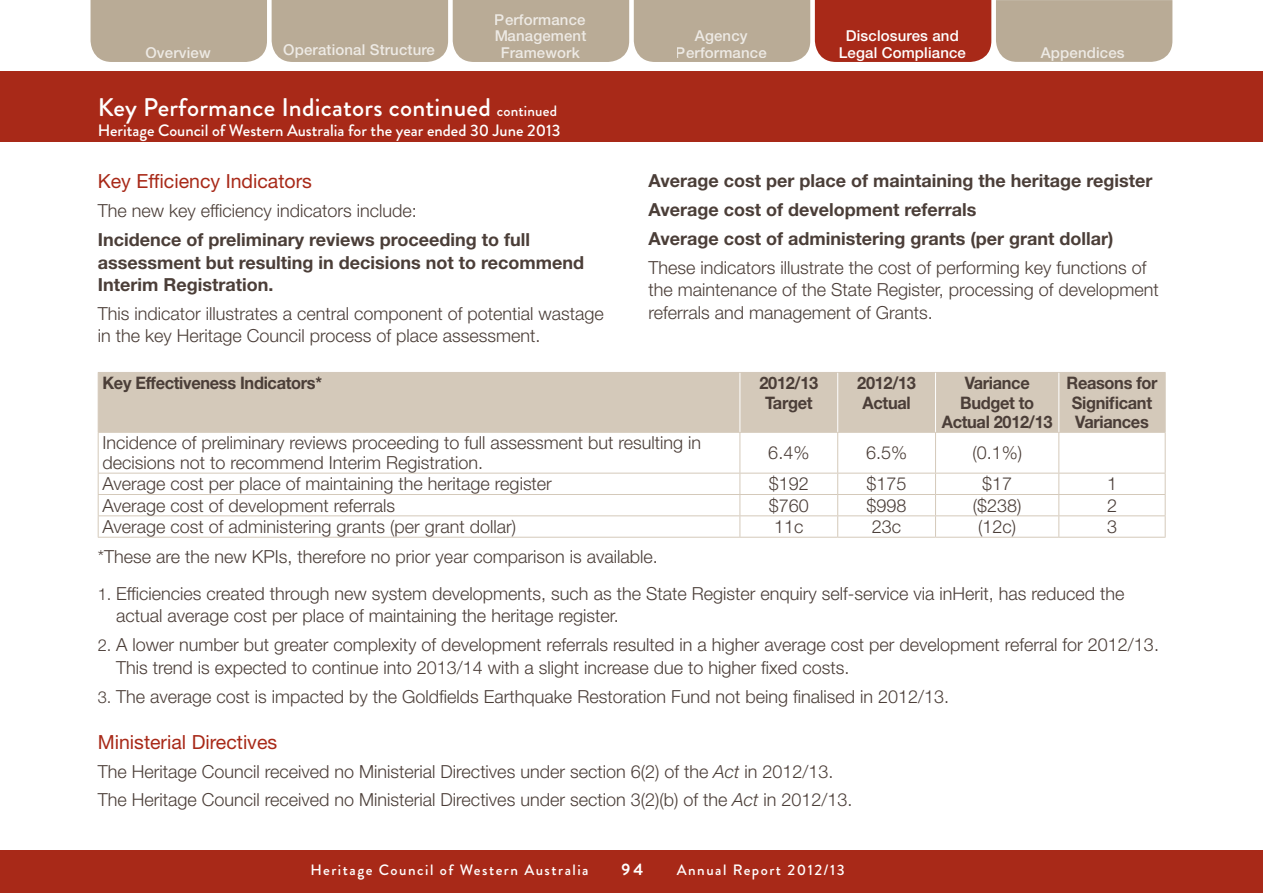
<style>
.page{position:relative;width:1263px;height:893px;background:#fff}
.page>*{position:absolute;margin:0;border:0;box-sizing:border-box;transform-origin:0 0}
.t1{font:500 25.5px "Brandon Grotesque";letter-spacing:.01em;color:#fff}
.t2{font:19.5px "Helvetica Neue LT Std";color:#a82918}
.t3{font:300 18px/22.5px "Helvetica Neue LT Std";color:#4b3e38}
.t4{font:700 18px/22.5px "Helvetica Neue LT Std";color:#4b3e38}
.t5{font:700 17.25px/19.5px "Helvetica Neue LT Std";letter-spacing:-.02em;color:#4b3e38;text-align:center;scale:.95 1}
.t6{font:500 16.5px "Brandon Grotesque";color:#fff}
.t7{font:700 16.5px "Brandon Grotesque";color:#fff}
.t8{font:500 15px/16.5px "Helvetica Neue LT Std";letter-spacing:.01em;color:#fff;text-align:center}
.t9{font:500 15px "Brandon Grotesque";letter-spacing:.1em;color:#fff}
.s1{font-size:15px}
.s2{font-size:16.5px}
.s3{font-style:italic}
</style>
<div class="page">
<div style="left:0;top:72px;width:1263px;height:70px;background:#a82918"></div>
<div style="left:0;top:850px;width:1263px;height:43px;background:#a82918"></div>
<div style="left:99px;top:373px;width:1066px;height:59px;background:#d4c9ba"></div>
<hr style="left:740px;top:372px;width:98px;height:1px;background:#d4c9ba">
<hr style="left:838px;top:372px;width:97px;height:1px;background:#d4c9ba">
<hr style="left:935px;top:372px;width:124px;height:1px;background:#d4c9ba">
<hr style="left:1059px;top:372px;width:106px;height:1px;background:#d4c9ba">
<hr style="left:1165px;top:373px;width:1px;height:59px;background:#d4c9ba">
<hr style="left:98px;top:433px;width:1px;height:40px;background:#d4c9ba">
<hr style="left:740px;top:432px;width:98px;height:1px;background:#d4c9ba">
<hr style="left:739px;top:433px;width:1px;height:40px;background:#d4c9ba">
<hr style="left:838px;top:432px;width:97px;height:1px;background:#d4c9ba">
<hr style="left:837px;top:433px;width:1px;height:40px;background:#d4c9ba">
<hr style="left:935px;top:432px;width:124px;height:1px;background:#d4c9ba">
<hr style="left:935px;top:433px;width:1px;height:40px;background:#d4c9ba">
<hr style="left:1059px;top:432px;width:106px;height:1px;background:#d4c9ba">
<hr style="left:1058px;top:433px;width:1px;height:40px;background:#d4c9ba">
<hr style="left:1165px;top:433px;width:1px;height:40px;background:#d4c9ba">
<hr style="left:98px;top:473px;width:642px;height:1px;background:#d4c9ba">
<hr style="left:740px;top:473px;width:98px;height:1px;background:#d4c9ba">
<hr style="left:838px;top:473px;width:97px;height:1px;background:#d4c9ba">
<hr style="left:935px;top:473px;width:124px;height:1px;background:#d4c9ba">
<hr style="left:1059px;top:473px;width:106px;height:1px;background:#d4c9ba">
<hr style="left:98px;top:494px;width:642px;height:1px;background:#d4c9ba">
<hr style="left:740px;top:494px;width:98px;height:1px;background:#d4c9ba">
<hr style="left:838px;top:494px;width:97px;height:1px;background:#d4c9ba">
<hr style="left:935px;top:494px;width:124px;height:1px;background:#d4c9ba">
<hr style="left:1059px;top:494px;width:106px;height:1px;background:#d4c9ba">
<hr style="left:98px;top:515px;width:642px;height:1px;background:#d4c9ba">
<svg style="left:98px;top:473px;width:1px;height:64px"></svg>
<hr style="left:740px;top:515px;width:98px;height:1px;background:#d4c9ba">
<svg style="left:739px;top:473px;width:1px;height:64px"></svg>
<hr style="left:838px;top:515px;width:97px;height:1px;background:#d4c9ba">
<svg style="left:837px;top:473px;width:1px;height:64px"></svg>
<hr style="left:935px;top:515px;width:124px;height:1px;background:#d4c9ba">
<svg style="left:935px;top:473px;width:1px;height:64px"></svg>
<hr style="left:1059px;top:515px;width:106px;height:1px;background:#d4c9ba">
<svg style="left:1058px;top:473px;width:1px;height:64px"></svg>
<svg style="left:1165px;top:473px;width:1px;height:64px"></svg>
<hr style="left:98px;top:537px;width:642px;height:1px;background:#d4c9ba">
<hr style="left:740px;top:537px;width:98px;height:1px;background:#d4c9ba">
<hr style="left:838px;top:537px;width:97px;height:1px;background:#d4c9ba">
<hr style="left:935px;top:537px;width:124px;height:1px;background:#d4c9ba">
<hr style="left:1059px;top:537px;width:106px;height:1px;background:#d4c9ba">
<hr style="left:837px;top:373px;width:1px;height:59px;background:#fff">
<hr style="left:935px;top:373px;width:1px;height:59px;background:#fff">
<hr style="left:1058px;top:373px;width:1px;height:59px;background:#fff">
<hr style="left:98px;top:372px;width:642px;height:1px;background:#d4c9ba">
<hr style="left:98px;top:373px;width:1px;height:59px;background:#d4c9ba">
<hr style="left:98px;top:432px;width:642px;height:1px;background:#d4c9ba">
<hr style="left:739px;top:373px;width:1px;height:59px;background:#fff">
<svg style="left:91px;top:0;width:1081px;height:62px;background:#b89985"></svg>
<p class="t8" style="left:494px;top:11px;width:94px">Performance<br>Management<br>Framework</p>
<p class="t8" style="left:676px;top:27px;width:92px">Agency<br>Performance</p>
<p class="t8" style="left:846px;top:27px;width:114px">Disclosures and</p>
<p class="t8" style="left:283px;top:41px;width:153px">Operational Structure</p>
<p class="t8" style="left:145px;top:44px;width:67px">Overview</p>
<p class="t8" style="left:839px;top:44px;width:129px">Legal Compliance</p>
<p class="t8" style="left:1041px;top:44px;width:85px">Appendices</p>
<h1 class="t1" style="left:98px;top:89px;width:461px">Key Performance Indicators continued <span class="s1">continued</span></h1>
<p class="t6" style="left:98px;top:119px;width:464px">Heritage Council of Western Australia for the year ended 30 June 2013</p>
<p class="t2" style="left:98px;top:170px;width:216px">Key Efficiency Indicators</p>
<p class="t3" style="left:98px;top:199px;width:321px">The new key efficiency indicators include:</p>
<p class="t4" style="left:98px;top:228px;width:488px">Incidence of preliminary reviews proceeding to full assessment but resulting in decisions not to recommend<br>Interim Registration.</p>
<p class="t3" style="left:98px;top:302px;width:508px">This indicator illustrates a central component of potential wastage in the key Heritage Council process of place assessment.</p>
<p class="t4" style="left:648px;top:166px;width:505px;line-height:28.8px">Average cost per place of maintaining the heritage register<br>Average cost of development referrals<br>Average cost of administering grants (per grant dollar)</p>
<p class="t3" style="left:648px;top:256px;width:512px">These indicators illustrate the cost of performing key functions of the maintenance of the State Register, processing of development referrals and management of Grants.</p>
<p class="t5" style="left:102px;top:373px;width:233px">Key Effectiveness Indicators*</p>
<p class="t5" style="left:759px;top:373px;width:63px">2012/13<br>Target</p>
<p class="t5" style="left:857px;top:373px;width:63px">2012/13<br>Actual</p>
<p class="t5" style="left:942px;top:373px;width:118px">Variance<br>Budget to<br>Actual 2012/13</p>
<p class="t5" style="left:1066px;top:373px;width:97px">Reasons for<br>Significant<br>Variances</p>
<p class="t3" style="left:102px;top:433px;width:600px;line-height:19.5px">Incidence of preliminary reviews proceeding to full assessment but resulting in decisions not to recommend Interim Registration.</p>
<p class="t3" style="left:768px;top:441px;width:43px">6.4%</p>
<p class="t3" style="left:866px;top:441px;width:43px">6.5%</p>
<p class="t3" style="left:972px;top:441px;width:51px">(0.1%)</p>
<p class="t3" style="left:102px;top:472px;width:451px">Average cost per place of maintaining the heritage register</p>
<p class="t3" style="left:769px;top:472px;width:42px">$192</p>
<p class="t3" style="left:867px;top:472px;width:42px">$175</p>
<p class="t3" style="left:982px;top:472px;width:32px">$17</p>
<p class="t3" style="left:1107px;top:472px;width:12px">1</p>
<p class="t3" style="left:102px;top:494px;width:294px">Average cost of development referrals</p>
<p class="t3" style="left:769px;top:494px;width:42px">$760</p>
<p class="t3" style="left:867px;top:494px;width:42px">$998</p>
<p class="t3" style="left:973px;top:494px;width:50px">($238)</p>
<p class="t3" style="left:1107px;top:494px;width:12px">2</p>
<p class="t3" style="left:102px;top:515px;width:415px">Average cost of administering grants (per grant dollar)</p>
<p class="t3" style="left:774px;top:515px;width:31px">11c</p>
<p class="t3" style="left:872px;top:515px;width:31px">23c</p>
<p class="t3" style="left:978px;top:515px;width:40px">(12c)</p>
<p class="t3" style="left:1107px;top:515px;width:12px">3</p>
<p class="t3" style="left:98px;top:544px;width:561px">*These are the new KPIs, therefore no prior year comparison is available.</p>
<p class="t3" style="left:116px;top:582px;width:1010px;text-indent:-18px"><span class="s2">1.</span> Efficiencies created through new system developments, such as the State Register enquiry self-service via inHerit, has reduced the actual average cost per place of maintaining the heritage register.</p>
<p class="t3" style="left:116px;top:633px;width:1044px;text-indent:-18px"><span class="s2">2.</span> A lower number but greater complexity of development referrals resulted in a higher average cost per development referral for 2012/13.<br>This trend is expected to continue into 2013/14 with a slight increase due to higher fixed costs.</p>
<p class="t3" style="left:98px;top:685px;width:853px"><span class="s2">3.</span> The average cost is impacted by the Goldfields Earthquake Restoration Fund not being finalised in 2012/13.</p>
<p class="t2" style="left:98px;top:730px;width:181px">Ministerial Directives</p>
<p class="t3" style="left:98px;top:756px;width:756px;line-height:28.8px">The Heritage Council received no Ministerial Directives under section 6(2) of the <span class="s3">Act</span> in 2012/13.<br>The Heritage Council received no Ministerial Directives under section 3(2)(b) of the <span class="s3">Act</span> in 2012/13.</p>
<p class="t9" style="left:310px;top:860px;width:280px">Heritage Council of Western Australia</p>
<p class="t7" style="left:621px;top:858px;width:24px">94</p>
<p class="t9" style="left:677px;top:860px;width:170px">Annual Report 2012/13</p>
</div>
